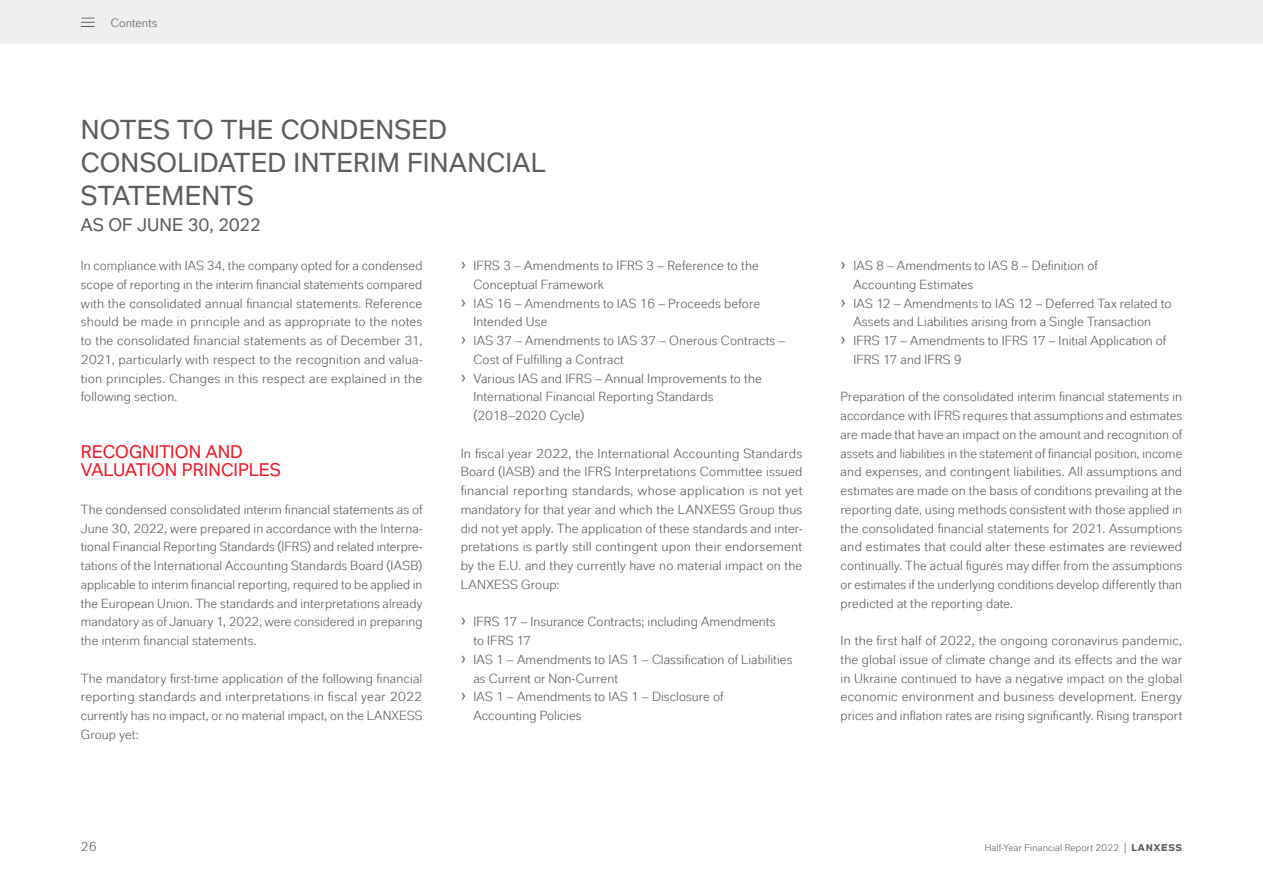
<style>
.page{position:relative;width:1263px;height:893px;background:#fff}
.page>*{position:absolute;margin:0;border:0;box-sizing:border-box;transform-origin:0 0}
.t1{font:27px/33px "Lanxess Inverse";letter-spacing:.01em;color:#5c5d61}
.t2{font:18px/18.8px "Lanxess Inverse";letter-spacing:.005em;color:#f11a29}
.t3{font:18px "Lanxess Inverse";letter-spacing:.005em;color:#5c5d61}
.t4{font:13.2px/18.8px "Lanxess";letter-spacing:.005em;color:#5c5d61;text-align:justify}
.t5{font:13.2px "Lanxess";letter-spacing:-.015em;color:#5c5d61}
.t6{font:12px "Lanxess";letter-spacing:.015em;color:#5c5d61}
.t7{font:9.75px "Lanxess";letter-spacing:.015em;color:#5c5d61}
.s1{font-size:18.75px}
.s2{font-weight:700}
</style>
<div class="page">
<div style="left:0;top:1px;width:1263px;height:43px;background:#efefef"></div>
<hr style="left:83px;top:17px;width:14px;height:4px;background:#000;opacity:.75">
<hr style="left:83px;top:26px;width:14px;height:3px;background:#000;opacity:.75">
<svg style="left:81px;top:17px;width:13px;height:12px"></svg>
<hr style="left:83px;top:22px;width:14px;height:3px;background:#000;opacity:.75">
<p class="t6" style="left:111px;top:16px;width:48px">Contents</p>
<h1 class="t1" style="left:81px;top:112px;width:467px">NOTES TO THE CONDENSED<br>CONSOLIDATED INTERIM FINANCIAL<br>STATEMENTS</h1>
<h2 class="t3" style="left:81px;top:213px;width:182px">AS OF JUNE 30, 2022</h2>
<p class="t4" style="left:81px;top:256px;width:343px">In compliance with IAS 34, the company opted for a condensed scope of reporting in the interim financial statements compared with the consolidated annual financial statements. Reference should be made in principle and as appropriate to the notes to the consolidated financial statements as of December 31, 2021, particularly with respect to the recognition and valua&shy;tion principles. Changes in this respect are explained in the following section.</p>
<p class="t4" style="left:461px;top:256px;width:300px"><span class="s1">›</span> IFRS 3 – Amendments to IFRS 3 – Reference to the</p>
<p class="t4" style="left:473px;top:275px;width:132px">Conceptual Framework</p>
<p class="t4" style="left:461px;top:294px;width:301px"><span class="s1">›</span> IAS 16 – Amendments to IAS 16 – Proceeds before</p>
<p class="t4" style="left:473px;top:312px;width:75px">Intended Use</p>
<p class="t4" style="left:461px;top:331px;width:326px"><span class="s1">›</span> IAS 37 – Amendments to IAS 37 – Onerous Contracts –</p>
<p class="t4" style="left:473px;top:350px;width:152px">Cost of Fulfilling a Contract</p>
<p class="t4" style="left:461px;top:369px;width:303px"><span class="s1">›</span> Various IAS and IFRS – Annual Improvements to the</p>
<p class="t4" style="left:473px;top:387px;width:242px">International Financial Reporting Standards</p>
<p class="t5" style="left:473px;top:408px;width:112px">(2018–2020 Cycle)</p>
<p class="t4" style="left:461px;top:444px;width:343px">In fiscal year 2022, the International Accounting Standards Board (IASB) and the IFRS Interpretations Committee issued financial reporting standards, whose application is not yet mandatory for that year and which the LANXESS Group thus did not yet apply. The application of these standards and inter&shy;pretations is partly still contingent upon their endorsement by the E.U. and they currently have no material impact on the LANXESS Group:</p>
<p class="t4" style="left:461px;top:612px;width:316px"><span class="s1">›</span> IFRS 17 – Insurance Contracts; including Amendments</p>
<p class="t4" style="left:473px;top:631px;width:59px">to IFRS 17</p>
<p class="t4" style="left:461px;top:650px;width:333px"><span class="s1">›</span> IAS 1 – Amendments to IAS 1 – Classification of Liabilities</p>
<p class="t4" style="left:473px;top:669px;width:146px">as Current or Non-Current</p>
<p class="t4" style="left:461px;top:687px;width:264px"><span class="s1">›</span> IAS 1 – Amendments to IAS 1 – Disclosure of</p>
<p class="t4" style="left:473px;top:706px;width:110px">Accounting Policies</p>
<h2 class="t2" style="left:81px;top:441px;width:202px">RECOGNITION AND<br>VALUATION PRINCIPLES</h2>
<p class="t4" style="left:81px;top:500px;width:343px">The condensed consolidated interim financial statements as of June 30, 2022, were prepared in accordance with the Interna&shy;tional Financial Reporting Standards (IFRS) and related interpre&shy;tations of the International Accounting Standards Board (IASB) applicable to interim financial reporting, required to be applied in the European Union. The standards and interpretations already mandatory as of January 1, 2022, were considered in preparing the interim financial statements.</p>
<p class="t4" style="left:81px;top:669px;width:343px">The mandatory first-time application of the following financial reporting standards and interpretations in fiscal year 2022 currently has no impact, or no material impact, on the LANXESS Group yet:</p>
<p class="t4" style="left:840px;top:256px;width:259px"><span class="s1">›</span> IAS 8 – Amendments to IAS 8 – Definition of</p>
<p class="t4" style="left:853px;top:275px;width:121px">Accounting Estimates</p>
<p class="t4" style="left:840px;top:294px;width:332px"><span class="s1">›</span> IAS 12 – Amendments to IAS 12 – Deferred Tax related to</p>
<p class="t4" style="left:853px;top:312px;width:299px">Assets and Liabilities arising from a Single Transaction</p>
<p class="t4" style="left:840px;top:331px;width:327px"><span class="s1">›</span> IFRS 17 – Amendments to IFRS 17 – Initial Application of</p>
<p class="t4" style="left:853px;top:350px;width:110px">IFRS 17 and IFRS 9</p>
<p class="t4" style="left:840px;top:387px;width:343px">Preparation of the consolidated interim financial statements in accordance with IFRS requires that assumptions and estimates are made that have an impact on the amount and recognition of assets and liabilities in the statement of financial position, income and expenses, and contingent liabilities. All assumptions and estimates are made on the basis of conditions prevailing at the reporting date, using methods consistent with those applied in the consolidated financial statements for 2021. Assumptions and estimates that could alter these estimates are reviewed continually. The actual figures may differ from the assumptions or estimates if the underlying conditions develop differently than predicted at the reporting date.</p>
<p class="t4" style="left:840px;top:631px;width:343px">In the first half of 2022, the ongoing coronavirus pandemic, the global issue of climate change and its effects and the war in Ukraine continued to have a negative impact on the global economic environment and business development. Energy prices and inflation rates are rising significantly. Rising transport</p>
<p class="t4" style="left:81px;top:837px;width:17px">26</p>
<p class="t7" style="left:985px;top:842px;width:199px">Half-Year Financial Report 2022 | <span class="s2">LANXESS</span></p>
</div>
